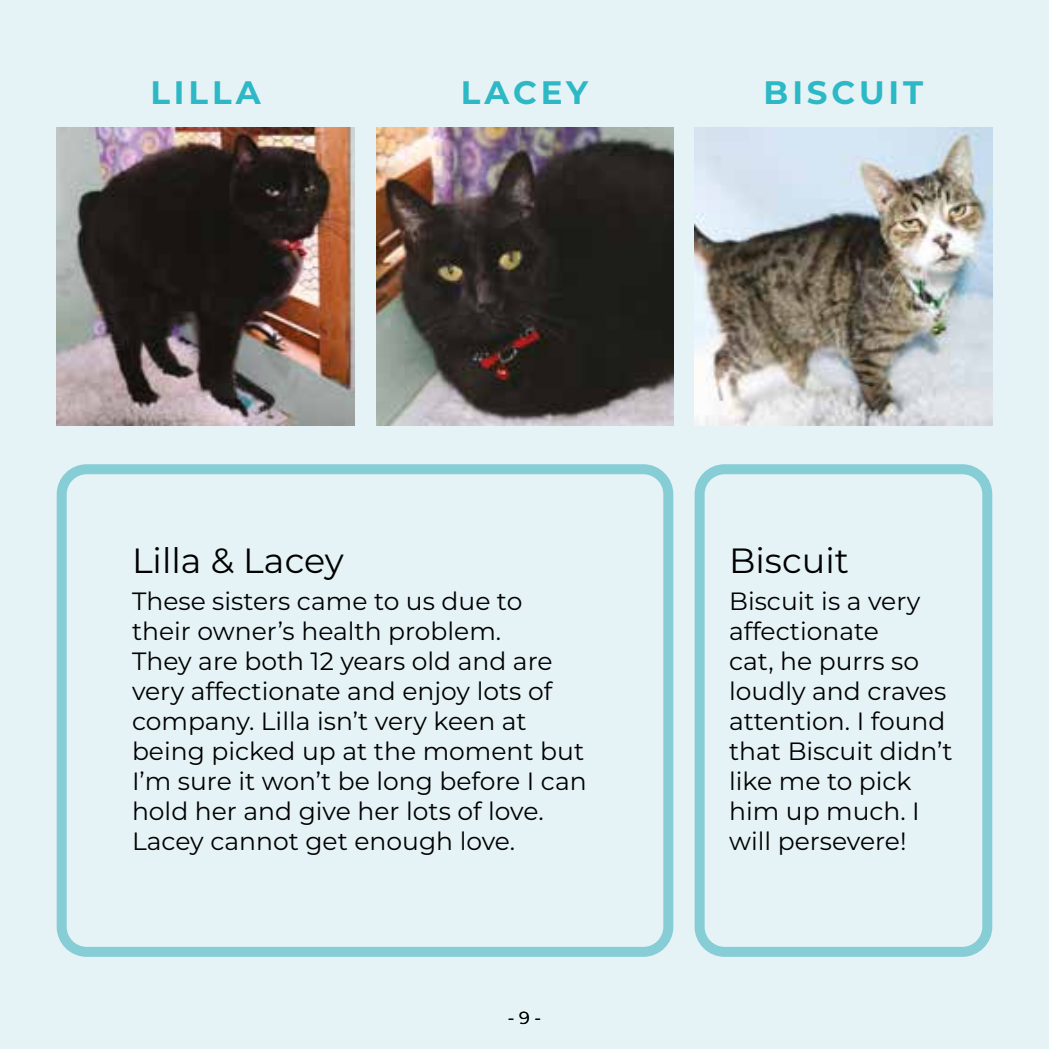
<style>
.page{position:relative;width:1049px;height:1049px;background:#e5f3f6}
.page>*{position:absolute;margin:0;border:0;box-sizing:border-box;transform-origin:0 0}
.t1{font:35px "Montserrat";color:#000}
.t2{font:700 32.5px "Montserrat";letter-spacing:.12em;color:#2db8c5}
.t3{font:25px/30px "Montserrat";color:#000}
.t4{font:17.5px "Montserrat";color:#000}
</style>
<div class="page">
<img style="left:57px;top:128px;width:297px;height:297px">
<img style="left:377px;top:128px;width:296px;height:297px">
<img style="left:694px;top:128px;width:298px;height:297px">
<div style="left:57px;top:464px;width:616px;height:493px;border:10px solid #86cdd6;border-radius:25px"></div>
<div style="left:694px;top:464px;width:298px;height:493px;border:10px solid #86cdd6;border-radius:25px"></div>
<h2 class="t2" style="left:150px;top:69px;width:112px">LILLA</h2>
<h2 class="t2" style="left:461px;top:69px;width:129px">LACEY</h2>
<h2 class="t2" style="left:764px;top:69px;width:161px">BISCUIT</h2>
<h1 class="t1" style="left:132px;top:536px;width:213px">Lilla &amp; Lacey</h1>
<p class="t3" style="left:132px;top:585px;width:456px">These sisters came to us due to their owner’s health problem.<br>They are both 12 years old and are very affectionate and enjoy lots of company. Lilla isn’t very keen at being picked up at the moment but<br>I’m sure it won’t be long before I can hold her and give her lots of love.<br>Lacey cannot get enough love.</p>
<p class="t4" style="left:508px;top:1006px;width:35px">- 9 -</p>
<h1 class="t1" style="left:729px;top:536px;width:121px">Biscuit</h1>
<p class="t3" style="left:729px;top:585px;width:225px">Biscuit is a very affectionate<br>cat, he purrs so loudly and craves attention. I found that Biscuit didn’t like me to pick him up much. I will persevere!</p>
</div>
